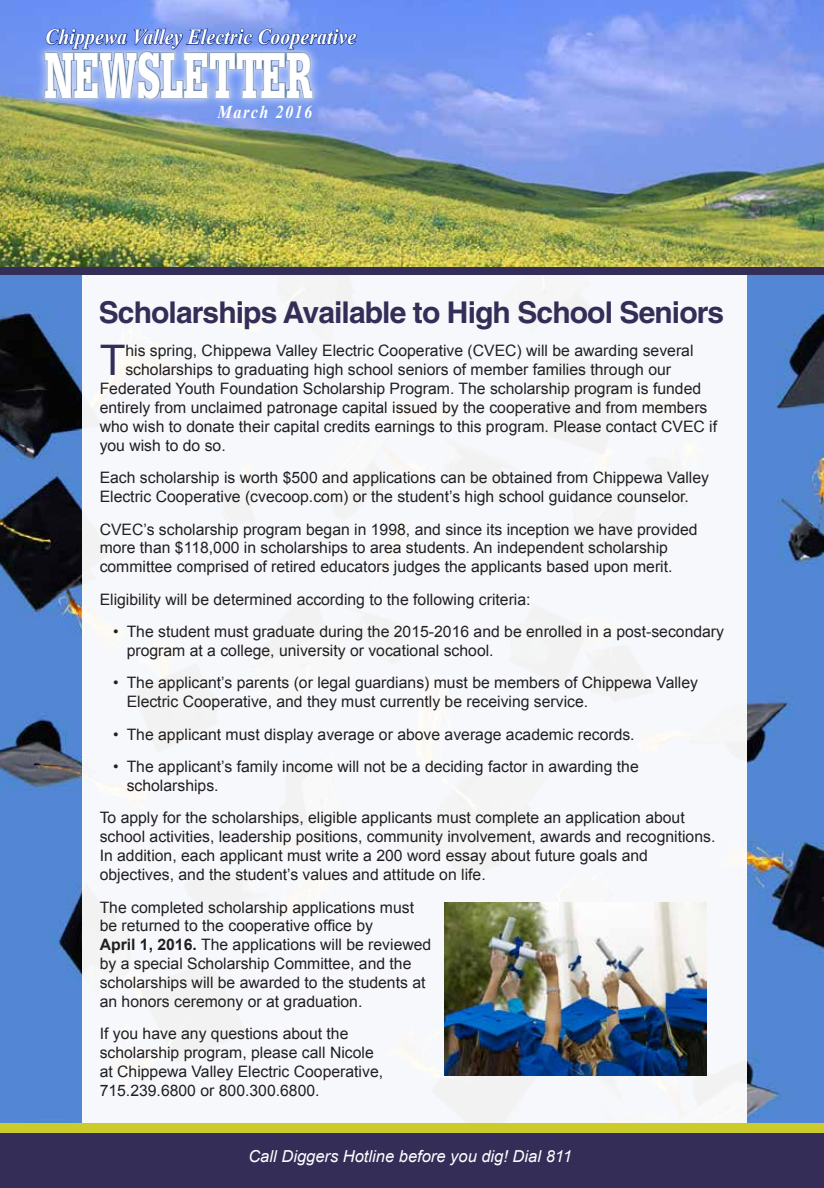
<style>
.page{position:relative;width:824px;height:1188px;background:#fff}
.page>*{position:absolute;margin:0;border:0;box-sizing:border-box;transform-origin:0 0}
.t1{font:67.5px "Square Serif Black DTC";color:#fff;scale:.6 1}
.t2{font:42.15px "Arial";color:#342d57}
.t3{font:700 30px "Helvetica";letter-spacing:-.03em;color:#342d57}
.t4{font:italic 700 21.75px "Times New Roman";letter-spacing:.01em;color:#fff;scale:.9 1}
.t5{font:italic 700 18px "Times New Roman";letter-spacing:.09em;color:#fff;scale:.9 1}
.t6{font:italic 16.5px "Arial";color:#fff}
.t7{font:15.75px/18.9px "Arial";color:#231f20}
.s1{font-weight:700}
</style>
<div class="page">
<img style="left:0;top:0;width:824px;height:267px">
<img style="left:0;top:275px;width:823px;height:849px">
<div style="left:82px;top:274px;width:664px;height:851px;background:#f6f8fc"></div>
<div style="left:0;top:267px;width:824px;height:8px;background:#342d57"></div>
<div style="left:0;top:1124px;width:824px;height:64px;background:#cbcb2c"></div>
<div style="left:0;top:1133px;width:824px;height:55px;background:#342d57"></div>
<div style="left:32px;top:30px;width:334px;height:90px;background:#fff;opacity:.75"></div>
<svg style="left:43px;top:0;width:315px;height:118px;background:#88a1e2"></svg>
<img style="left:445px;top:902px;width:261px;height:174px">
<h3 class="t4" style="left:45px;top:22px;width:347px">Chippewa Valley Electric Cooperative</h3>
<h1 class="t1" style="left:44px;top:35px;width:450px">NEWSLETTER</h1>
<p class="t5" style="left:218px;top:100px;width:107px">March 2016</p>
<h3 class="t3" style="left:99px;top:294px;width:627px">Scholarships Available to High School Seniors</h3>
<h2 class="t2" style="left:100px;top:333px;width:27px">T</h2>
<p class="t7" style="left:125px;top:342px;width:569px">his spring, Chippewa Valley Electric Cooperative (CVEC) will be awarding several</p>
<p class="t7" style="left:125px;top:360px;width:547px">scholarships to graduating high school seniors of member families through our</p>
<p class="t7" style="left:100px;top:379px;width:603px">Federated Youth Foundation Scholarship Program. The scholarship program is funded</p>
<p class="t7" style="left:100px;top:398px;width:609px">entirely from unclaimed patronage capital issued by the cooperative and from members</p>
<p class="t7" style="left:100px;top:417px;width:619px">who wish to donate their capital credits earnings to this program. Please contact CVEC if</p>
<p class="t7" style="left:100px;top:436px;width:128px">you wish to do so.</p>
<p class="t7" style="left:100px;top:468px;width:611px">Each scholarship is worth $500 and applications can be obtained from Chippewa Valley<br>Electric Cooperative (cvecoop.com) or the student’s high school guidance counselor.</p>
<p class="t7" style="left:100px;top:520px;width:599px">CVEC’s scholarship program began in 1998, and since its inception we have provided more than $118,000 in scholarships to area students. An independent scholarship committee comprised of retired educators judges the applicants based upon merit.</p>
<p class="t7" style="left:100px;top:590px;width:432px">Eligibility will be determined according to the following criteria:</p>
<p class="t7" style="left:127px;top:622px;width:599px;text-indent:-13px">• The student must graduate during the 2015-2016 and be enrolled in a post-secondary program at a college, university or vocational school.</p>
<p class="t7" style="left:127px;top:674px;width:573px;text-indent:-13px">• The applicant’s parents (or legal guardians) must be members of Chippewa Valley<br>Electric Cooperative, and they must currently be receiving service.</p>
<p class="t7" style="left:113px;top:725px;width:523px">• The applicant must display average or above average academic records.</p>
<p class="t7" style="left:127px;top:757px;width:513px;text-indent:-13px">• The applicant’s family income will not be a deciding factor in awarding the scholarships.</p>
<p class="t7" style="left:100px;top:809px;width:617px">To apply for the scholarships, eligible applicants must complete an application about school activities, leadership positions, community involvement, awards and recognitions.<br>In addition, each applicant must write a 200 word essay about future goals and objectives, and the student’s values and attitude on life.</p>
<p class="t7" style="left:100px;top:898px;width:333px">The completed scholarship applications must be returned to the cooperative office by<br><span class="s1">April 1, 2016.</span> The applications will be reviewed by a special Scholarship Committee, and the scholarships will be awarded to the students at an honors ceremony or at graduation.</p>
<p class="t7" style="left:100px;top:1025px;width:285px">If you have any questions about the scholarship program, please call Nicole at Chippewa Valley Electric Cooperative, 715.239.6800 or 800.300.6800.</p>
<p class="t6" style="left:248px;top:1145px;width:325px">Call Diggers Hotline before you dig! Dial 811</p>
</div>
